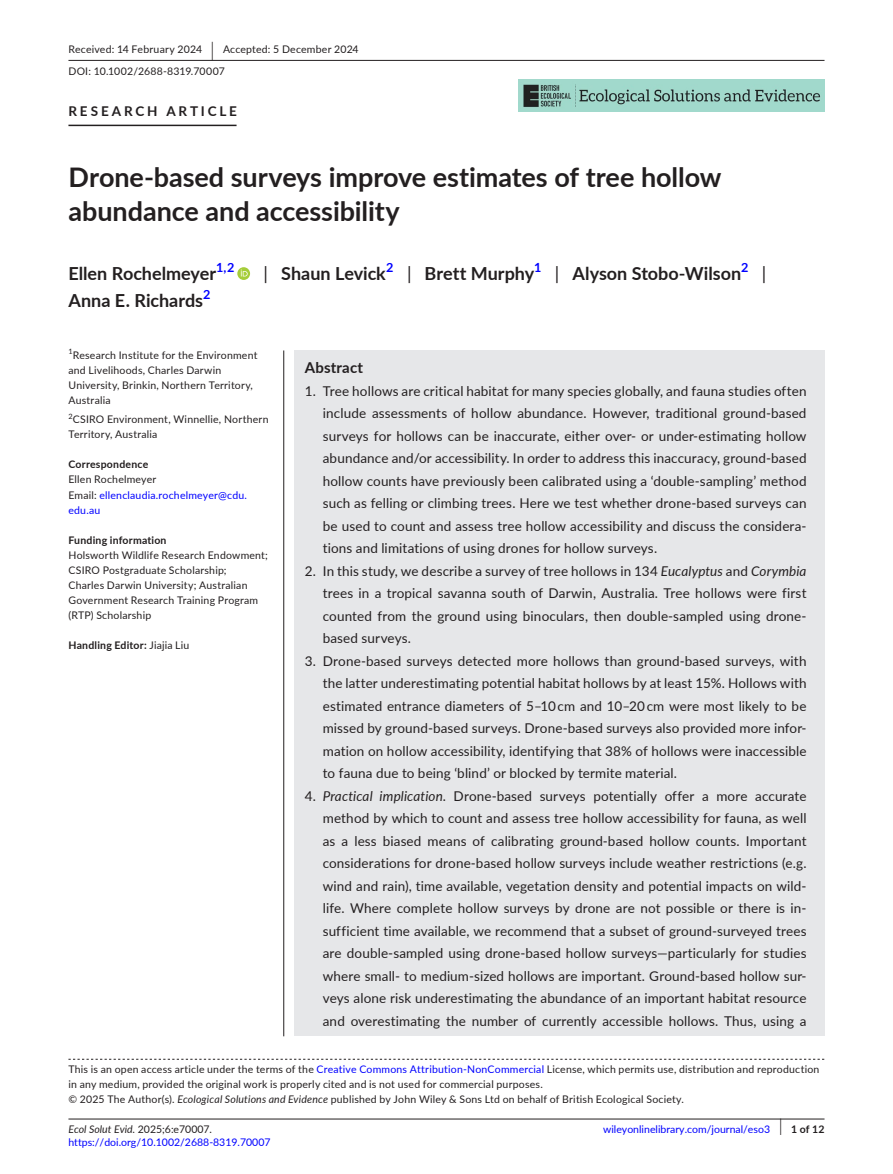
<style>
.page{position:relative;width:893px;height:1174px;background:#fff}
.page>*{position:absolute;margin:0;border:0;box-sizing:border-box;transform-origin:0 0}
.t1{font:700 27px/34.5px "Lato";letter-spacing:-.005em;color:#231f20}
.t2{font:700 18px "Lato";color:#231f20}
.t3{font:18px "Lato";color:#231f20}
.t4{font:700 15px "Lato";letter-spacing:.015em;color:#231f20}
.t5{font:13.5px/22.5px "Lato";letter-spacing:.01em;color:#231f20;text-align:justify}
.t6{font:700 13.5px "Lato";letter-spacing:.21em;color:#231f20}
.t7{font:700 12.6px "Lato";color:#00f}
.t8{font:10.5px/15px "Lato";letter-spacing:.02em;color:#231f20}
.t9{font:10.5px "Lato";color:#00f}
.t10{font:700 10.5px "Lato";letter-spacing:.02em;color:#231f20}
.t11{font:10.5px/15px "Lato";letter-spacing:.02em;color:#00f}
.t12{font:italic 10.5px "Lato";color:#231f20}
.t13{font:7.35px "Lato";color:#231f20}
.s1{font-size:19.65px}
.s2{font-weight:400}
.s3{color:#231f20}
.s4{font-style:italic}
.s5{color:#00f}
.s6{font-style:normal}
.s7{font-weight:400;font-size:17.4px}
</style>
<div class="page">
<hr style="left:68px;top:1118px;width:756px;height:1px;background:#231f20">
<img style="left:519px;top:79px;width:305px;height:33px">
<hr style="left:68px;top:60px;width:756px;height:1px;background:#231f20">
<hr style="left:68px;top:125px;width:169px;height:1px;background:#231f20">
<svg style="left:237px;top:267px;width:13px;height:13px"></svg>
<svg style="left:241px;top:269px;width:7px;height:7px"></svg>
<div style="left:294px;top:350px;width:530px;height:686px;background:#e6e7e9"></div>
<hr style="left:283px;top:350px;width:1px;height:686px;background:#231f20">
<svg style="left:68px;top:1058px;width:756px;height:1px"></svg>
<p class="t8" style="left:68px;top:38px;width:292px;line-height:21.8px">Received: 14 February 2024 <span class="s1">|</span> Accepted: 5 December 2024<br>DOI: 10.1002/2688-8319.70007</p>
<p class="t6" style="left:68px;top:101px;width:170px">RESEARCH ARTICLE</p>
<h1 class="t1" style="left:68px;top:159px;width:655px">Drone-based surveys improve estimates of tree hollow abundance and accessibility</h1>
<h2 class="t2" style="left:68px;top:260px;width:149px">Ellen Rochelmeyer</h2>
<p class="t7" style="left:216px;top:258px;width:20px">1,2</p>
<h2 class="t2" style="left:264px;top:260px;width:124px"><span class="s2">|</span> Shaun Levick</h2>
<p class="t7" style="left:386px;top:258px;width:9px">2</p>
<h2 class="t2" style="left:407px;top:260px;width:129px"><span class="s2">|</span> Brett Murphy</h2>
<p class="t7" style="left:534px;top:258px;width:9px">1</p>
<h2 class="t2" style="left:555px;top:260px;width:188px"><span class="s2">|</span> Alyson Stobo-Wilson</h2>
<p class="t7" style="left:741px;top:258px;width:9px">2</p>
<h2 class="t3" style="left:762px;top:260px;width:6px">|</h2>
<h2 class="t2" style="left:68px;top:287px;width:136px">Anna E. Richards</h2>
<p class="t7" style="left:203px;top:285px;width:9px">2</p>
<p class="t13" style="left:68px;top:346px;width:6px">1</p>
<p class="t8" style="left:68px;top:347px;width:191px;text-indent:4px">Research Institute for the Environment and Livelihoods, Charles Darwin<br>University, Brinkin, Northern Territory,<br>Australia</p>
<p class="t8" style="left:68px;top:412px;width:202px"><sup>2</sup>CSIRO Environment, Winnellie, Northern<br>Territory, Australia</p>
<p class="t10" style="left:68px;top:457px;width:81px">Correspondence</p>
<p class="t11" style="left:68px;top:472px;width:180px"><span class="s3">Ellen Rochelmeyer<br>Email:</span> ellenclaudia.rochelmeyer@cdu. edu.au</p>
<p class="t10" style="left:68px;top:532px;width:100px">Funding information</p>
<p class="t8" style="left:68px;top:547px;width:201px">Holsworth Wildlife Research Endowment; CSIRO Postgraduate Scholarship;<br>Charles Darwin University; Australian Government Research Training Program (RTP) Scholarship</p>
<p class="t10" style="left:68px;top:637px;width:123px">Handling Editor: <span class="s2">Jiajia Liu</span></p>
<p class="t4" style="left:305px;top:356px;width:60px">Abstract</p>
<p class="t5" style="left:323px;top:379px;width:485px;text-indent:-18px">1. Tree hollows are critical habitat for many species globally, and fauna studies often include assessments of hollow abundance. However, traditional ground-based surveys for hollows can be inaccurate, either over- or under-estimating hollow abundance and/or accessibility. In order to address this inaccuracy, ground-based hollow counts have previously been calibrated using a ‘double-sampling’ method such as felling or climbing trees. Here we test whether drone-based surveys can be used to count and assess tree hollow accessibility and discuss the considera&shy;tions and limitations of using drones for hollow surveys.</p>
<p class="t5" style="left:323px;top:559px;width:485px;text-indent:-18px">2. In this study, we describe a survey of tree hollows in 134 <span class="s4">Eucalyptus</span> and <span class="s4">Corymbia </span>trees in a tropical savanna south of Darwin, Australia. Tree hollows were first counted from the ground using binoculars, then double-sampled using drone&shy;based surveys.</p>
<p class="t5" style="left:323px;top:649px;width:485px;text-indent:-18px">3. Drone-based surveys detected more hollows than ground-based surveys, with the latter underestimating potential habitat hollows by at least 15%. Hollows with estimated entrance diameters of 5–10 cm and 10–20 cm were most likely to be missed by ground-based surveys. Drone-based surveys also provided more infor&shy;mation on hollow accessibility, identifying that 38% of hollows were inaccessible to fauna due to being ‘blind’ or blocked by termite material.</p>
<p class="t5" style="left:323px;top:784px;width:485px;text-indent:-18px">4. <span class="s4">Practical implication</span>. Drone-based surveys potentially offer a more accurate method by which to count and assess tree hollow accessibility for fauna, as well as a less biased means of calibrating ground-based hollow counts. Important considerations for drone-based hollow surveys include weather restrictions (e.g. wind and rain), time available, vegetation density and potential impacts on wild&shy;life. Where complete hollow surveys by drone are not possible or there is in&shy;sufficient time available, we recommend that a subset of ground-surveyed trees are double-sampled using drone-based hollow surveys—particularly for studies where small- to medium-sized hollows are important. Ground-based hollow sur&shy;veys alone risk underestimating the abundance of an important habitat resource and overestimating the number of currently accessible hollows. Thus, using a</p>
<p class="t8" style="left:68px;top:1061px;width:752px">This is an open access article under the terms of the <span class="s5">Creative Commons Attribution-NonCommercial</span> License, which permits use, distribution and reproduction in any medium, provided the original work is properly cited and is not used for commercial purposes.<br>© 2025 The Author(s). <span class="s4">Ecological Solutions and Evidence</span> published by John Wiley &amp; Sons Ltd on behalf of British Ecological Society.</p>
<p class="t12" style="left:68px;top:1121px;width:145px">Ecol Solut Evid. <span class="s6">2025;6:e70007.</span></p>
<p class="t10" style="left:779px;top:1121px;width:46px"><span class="s7">|</span> 1 of 12</p>
<p class="t9" style="left:68px;top:1135px;width:204px">https://doi.org/10.1002/2688-8319.70007</p>
<p class="t9" style="left:603px;top:1121px;width:168px">wileyonlinelibrary.com/journal/eso3</p>
</div>
